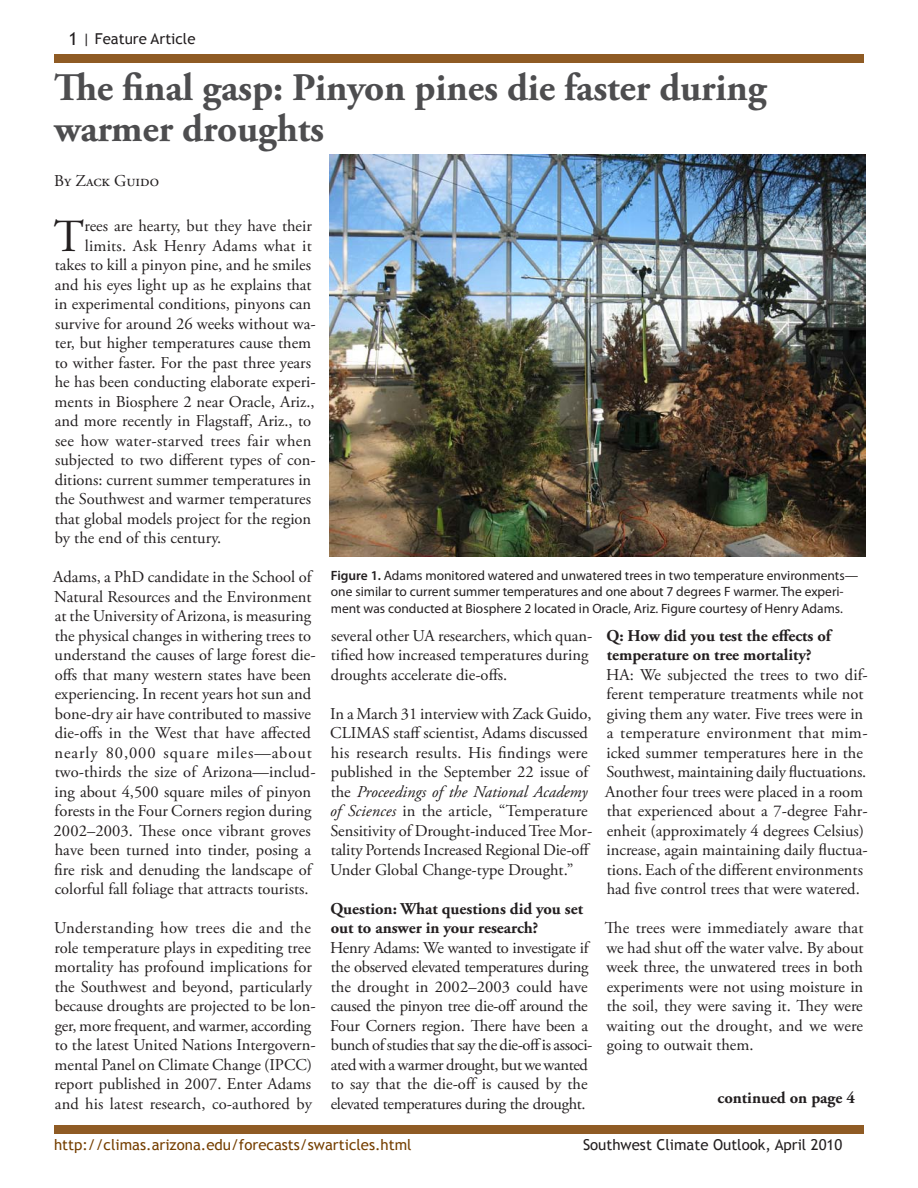
<style>
.page{position:relative;width:918px;height:1188px;background:#fff}
.page>*{position:absolute;margin:0;border:0;box-sizing:border-box;transform-origin:0 0}
.t1{font:45.9px "Adobe Garamond Pro";color:#231f20}
.t2{font:700 39px/40.5px "Adobe Garamond Pro";letter-spacing:-.005em;color:#4d4d4f}
.t3{font:16.5px/19.5px "Adobe Garamond Pro";color:#231f20}
.t4{font:16.5px/19.5px "Adobe Garamond Pro";letter-spacing:-.02em;color:#231f20}
.t5{font:700 16.5px/19.5px "Adobe Garamond Pro";color:#231f20}
.t6{font:16.5px "Adobe Garamond Pro";letter-spacing:.02em;color:#231f20}
.t7{font:15px "Trebuchet MS";color:#753f00}
.t8{font:15px "Trebuchet MS";color:#231f20}
.t9{font:13.5px/16.2px "Myriad Pro";color:#231f20}
.s1{font-size:18px}
.s2{font-weight:600}
.s3{font-style:italic}
</style>
<div class="page">
<div style="left:54px;top:1125px;width:810px;height:9px;background:#8f5b24"></div>
<div style="left:54px;top:54px;width:810px;height:9px;background:#8f5b24"></div>
<img style="left:330px;top:155px;width:535px;height:401px">
<p class="t8" style="left:69px;top:30px;width:129px"><span class="s1">1</span> | Feature Article</p>
<h2 class="t2" style="left:54px;top:68px;width:714px">The final gasp: Pinyon pines die faster during warmer droughts</h2>
<p class="t3" style="left:54px;top:172px;width:106px">By Zack Guido</p>
<h1 class="t1" style="left:54px;top:208px;width:32px">T</h1>
<p class="t3" style="left:84px;top:217px;width:229px">rees are hearty, but they have their</p>
<p class="t3" style="left:85px;top:236px;width:229px">limits. Ask Henry Adams what it</p>
<p class="t3" style="left:55px;top:256px;width:258px">takes to kill a pinyon pine, and he smiles</p>
<p class="t3" style="left:55px;top:275px;width:258px">and his eyes light up as he explains that</p>
<p class="t3" style="left:55px;top:295px;width:258px">in experimental conditions, pinyons can</p>
<p class="t3" style="left:55px;top:314px;width:262px">survive for around 26 weeks without wa-</p>
<p class="t3" style="left:55px;top:334px;width:258px">ter, but higher temperatures cause them</p>
<p class="t3" style="left:55px;top:353px;width:258px">to wither faster. For the past three years</p>
<p class="t3" style="left:55px;top:373px;width:262px">he has been conducting elaborate experi-</p>
<p class="t3" style="left:55px;top:392px;width:262px">ments in Biosphere 2 near Oracle, Ariz.,</p>
<p class="t3" style="left:55px;top:412px;width:258px">and more recently in Flagstaff, Ariz., to</p>
<p class="t6" style="left:55px;top:430px;width:258px">see how water-starved trees fair when</p>
<p class="t3" style="left:55px;top:451px;width:262px">subjected to two different types of con-</p>
<p class="t3" style="left:55px;top:470px;width:258px">ditions: current summer temperatures in</p>
<p class="t3" style="left:55px;top:490px;width:258px">the Southwest and warmer temperatures</p>
<p class="t3" style="left:55px;top:509px;width:258px">that global models project for the region</p>
<p class="t3" style="left:55px;top:529px;width:168px">by the end of this century.</p>
<p class="t3" style="left:53px;top:568px;width:264px">Adams, a PhD candidate in the School of Natural Resources and the Environment at the University of Arizona, is measuring the physical changes in withering trees to understand the causes of large forest die&shy;offs that many western states have been experiencing. In recent years hot sun and bone-dry air have contributed to massive die-offs in the West that have affected nearly 80,000 square miles—about two-thirds the size of Arizona—includ&shy;ing about 4,500 square miles of pinyon forests in the Four Corners region during 2002–2003. These once vibrant groves have been turned into tinder, posing a fire risk and denuding the landscape of colorful fall foliage that attracts tourists.</p>
<p class="t3" style="left:54px;top:919px;width:263px">Understanding how trees die and the role temperature plays in expediting tree mortality has profound implications for the Southwest and beyond, particularly because droughts are projected to be lon&shy;ger, more frequent, and warmer, according to the latest United Nations Intergovern&shy;mental Panel on Climate Change (IPCC) report published in 2007. Enter Adams and his latest research, co-authored by</p>
<p class="t9" style="left:331px;top:567px;width:529px"><span class="s2">Figure 1.</span> Adams monitored watered and unwatered trees in two temperature environments— one similar to current summer temperatures and one about 7 degrees F warmer. The experi&shy;ment was conducted at Biosphere 2 located in Oracle, Ariz. Figure courtesy of Henry Adams.</p>
<p class="t3" style="left:331px;top:626px;width:263px">several other UA researchers, which quan&shy;tified how increased temperatures during droughts accelerate die-offs.</p>
<p class="t3" style="left:330px;top:704px;width:264px">In a March 31 interview with Zack Guido, CLIMAS staff scientist, Adams discussed his research results. His findings were published in the September 22 issue of the <span class="s3">Proceedings of the National Academy of Sciences</span> in the article, “Temperature Sensitivity of Drought-induced Tree Mor&shy;tality Portends Increased Regional Die-off Under Global Change-type Drought.”</p>
<p class="t5" style="left:330px;top:899px;width:254px">Question: What questions did you set out to answer in your research?</p>
<p class="t4" style="left:330px;top:938px;width:264px">Henry Adams: We wanted to investigate if the observed elevated temperatures during the drought in 2002–2003 could have caused the pinyon tree die-off around the Four Corners region. There have been a bunch of studies that say the die-off is associ&shy;ated with a warmer drought, but we wanted to say that the die-off is caused by the elevated temperatures during the drought.</p>
<p class="t5" style="left:606px;top:626px;width:226px">Q: How did you test the effects of temperature on tree mortality?</p>
<p class="t3" style="left:605px;top:665px;width:264px">HA: We subjected the trees to two dif&shy;ferent temperature treatments while not giving them any water. Five trees were in a temperature environment that mim&shy;icked summer temperatures here in the Southwest, maintaining daily fluctuations.<br>Another four trees were placed in a room that experienced about a 7-degree Fahr&shy;enheit (approximately 4 degrees Celsius) increase, again maintaining daily fluctua&shy;tions. Each of the different environments had five control trees that were watered.</p>
<p class="t3" style="left:605px;top:919px;width:260px;text-align:justify">The trees were immediately aware that we had shut off the water valve. By about week three, the unwatered trees in both experiments were not using moisture in the soil, they were saving it. They were waiting out the drought, and we were going to outwait them.</p>
<p class="t5" style="left:718px;top:1088px;width:139px">continued on page 4</p>
<p class="t7" style="left:54px;top:1135px;width:359px">http://climas.arizona.edu/forecasts/swarticles.html</p>
<p class="t8" style="left:583px;top:1135px;width:261px">Southwest Climate Outlook, April 2010</p>
</div>
